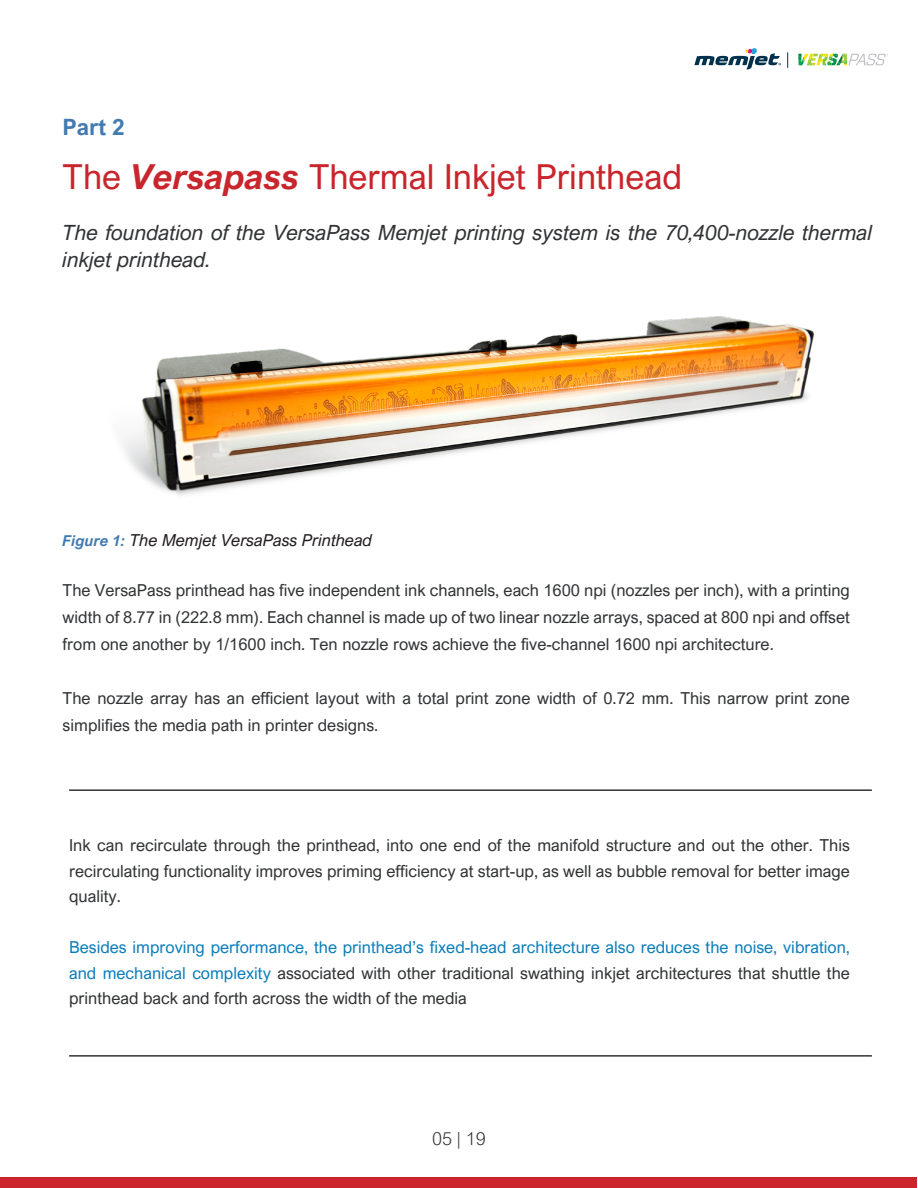
<style>
.page{position:relative;width:918px;height:1188px;background:#fff}
.page>*{position:absolute;margin:0;border:0;box-sizing:border-box;transform-origin:0 0}
.t1{font:34.5px "Arial Nova";color:#c9252c}
.t2{font:700 22.5px "Arial Nova";color:#427bb1}
.t3{font:italic 21px/27px "Arial Nova";color:#313335}
.t4{font:300 18px "Arial Nova";color:#313335}
.t5{font:16.5px/27px "Arial Nova";color:#313335;text-align:justify}
.t6{font:16.5px/25.5px "Arial Nova";color:#0d7ebb;text-align:justify}
.t7{font:italic 16.5px "Arial Nova";color:#231f20}
.s1{font-weight:700;font-style:italic}
.s2{font-weight:700;font-size:15px;color:#427bb1}
.s3{color:#313335}
</style>
<div class="page">
<div style="left:1px;top:1178px;width:916px;height:10px;background:#cb242d"></div>
<hr style="left:69px;top:789px;width:803px;height:2px;background:#313335">
<hr style="left:69px;top:1055px;width:803px;height:2px;background:#313335">
<img style="left:122px;top:316px;width:693px;height:180px">
<svg style="left:694px;top:48px;width:87px;height:22px"></svg>
<svg style="left:787px;top:52px;width:1px;height:16px"></svg>
<svg style="left:798px;top:54px;width:90px;height:12px"></svg>
<p class="t2" style="left:63px;top:114px;width:64px">Part 2</p>
<p class="t1" style="left:63px;top:157px;width:621px">The <span class="s1">Versapass</span> Thermal Inkjet Printhead</p>
<p class="t3" style="left:63px;top:219px;width:812px">The foundation of the VersaPass Memjet printing system is the 70,400-nozzle thermal inkjet printhead.</p>
<p class="t7" style="left:63px;top:530px;width:311px"><span class="s2">Figure 1:</span> The Memjet VersaPass Printhead</p>
<p class="t5" style="left:63px;top:576px;width:789px">The VersaPass printhead has five independent ink channels, each 1600 npi (nozzles per inch), with a printing width of 8.77 in (222.8 mm). Each channel is made up of two linear nozzle arrays, spaced at 800 npi and offset from one another by 1/1600 inch. Ten nozzle rows achieve the five-channel 1600 npi architecture.</p>
<p class="t5" style="left:63px;top:684px;width:789px">The nozzle array has an efficient layout with a total print zone width of 0.72 mm. This narrow print zone simplifies the media path in printer designs.</p>
<p class="t5" style="left:69px;top:833px;width:782px;line-height:25.5px">Ink can recirculate through the printhead, into one end of the manifold structure and out the other. This recirculating functionality improves priming efficiency at start-up, as well as bubble removal for better image quality.</p>
<p class="t6" style="left:69px;top:935px;width:782px">Besides improving performance, the printhead’s fixed-head architecture also reduces the noise, vibration, and mechanical complexity <span class="s3">associated with other traditional swathing inkjet architectures that shuttle the printhead back and forth across the width of the media</span></p>
<p class="t4" style="left:432px;top:1129px;width:55px">05 | 19</p>
</div>
